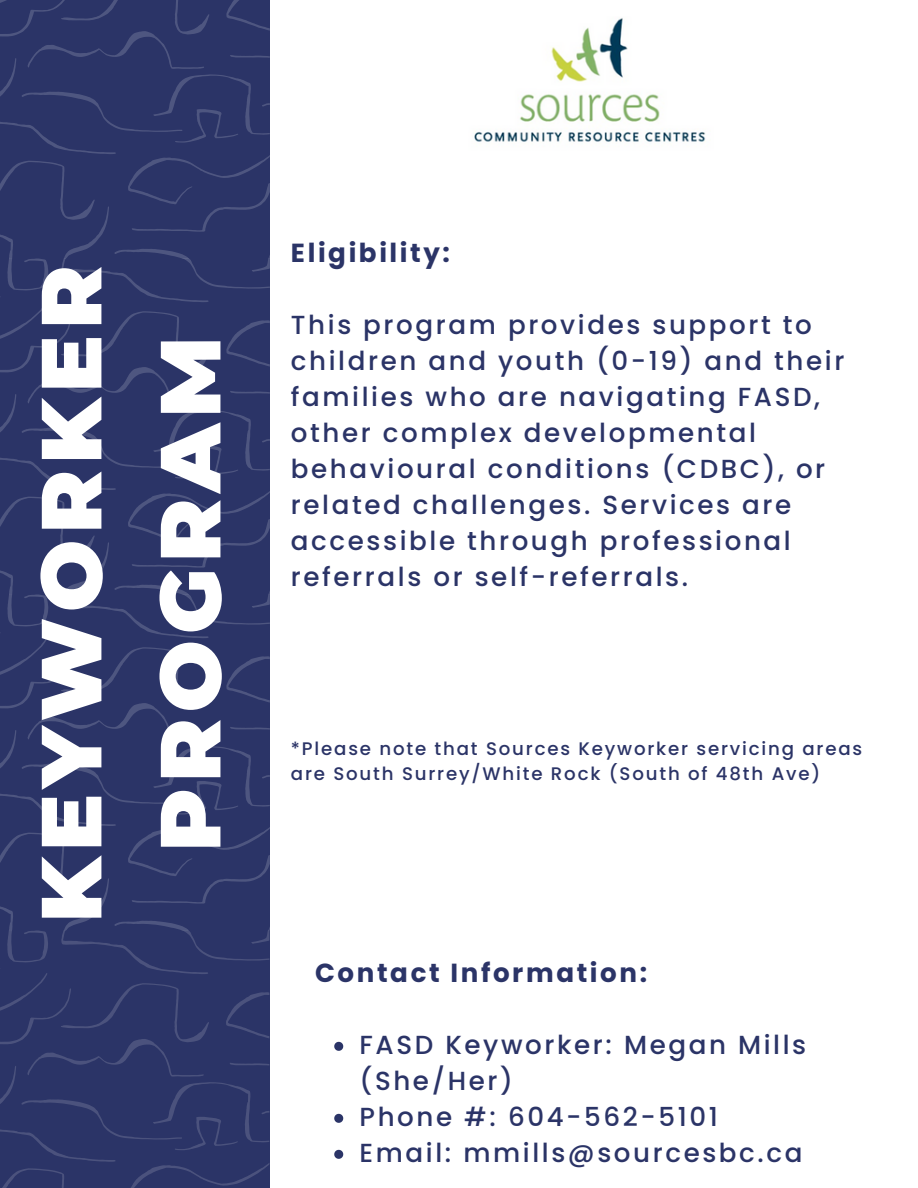
<style>
.page{position:relative;width:918px;height:1188px;background:#fff}
.page>*{position:absolute;margin:0;border:0;box-sizing:border-box;transform-origin:0 0}
.t1{font:900 85.2px/118.9px "Montserrat";letter-spacing:.075em;color:#fff;text-align:center}
.t2{font:500 26.1px/36px "Poppins";letter-spacing:.1em;color:#2b3467}
.t3{font:700 26.1px "Poppins";letter-spacing:.1em;color:#2b3467}
.t4{font:500 18.15px/24.8px "Poppins";letter-spacing:.1em;color:#2b3467}
</style>
<div class="page">
<svg style="left:0;top:0;width:270px;height:1188px;background:#2d3668"></svg>
<img style="left:474px;top:18px;width:232px;height:124px">
<svg style="left:334px;top:1042px;width:9px;height:9px"></svg>
<svg style="left:334px;top:1114px;width:9px;height:9px"></svg>
<svg style="left:334px;top:1150px;width:9px;height:9px"></svg>
<p class="t1" style="left:11px;top:923px;width:659px;rotate:-90deg">KEYWORKER<br>PROGRAM</p>
<p class="t3" style="left:291px;top:235px;width:161px">Eligibility:</p>
<h1 class="t2" style="left:291px;top:307px;width:555px">This program provides support to children and youth (0-19) and their families who are navigating FASD, other complex developmental behavioural conditions (CDBC), or related challenges. Services are accessible through professional referrals or self-referrals.</h1>
<h2 class="t4" style="left:291px;top:737px;width:573px">*Please note that Sources Keyworker servicing areas are South Surrey/White Rock (South of 48th Ave)</h2>
<p class="t3" style="left:315px;top:955px;width:334px">Contact Information:</p>
<p class="t2" style="left:360px;top:1027px;width:448px">FASD Keyworker: Megan Mills (She/Her)</p>
<p class="t2" style="left:360px;top:1099px;width:360px">Phone #: 604-562-5101</p>
<h2 class="t2" style="left:360px;top:1135px;width:444px">Email: mmills@sourcesbc.ca</h2>
</div>
